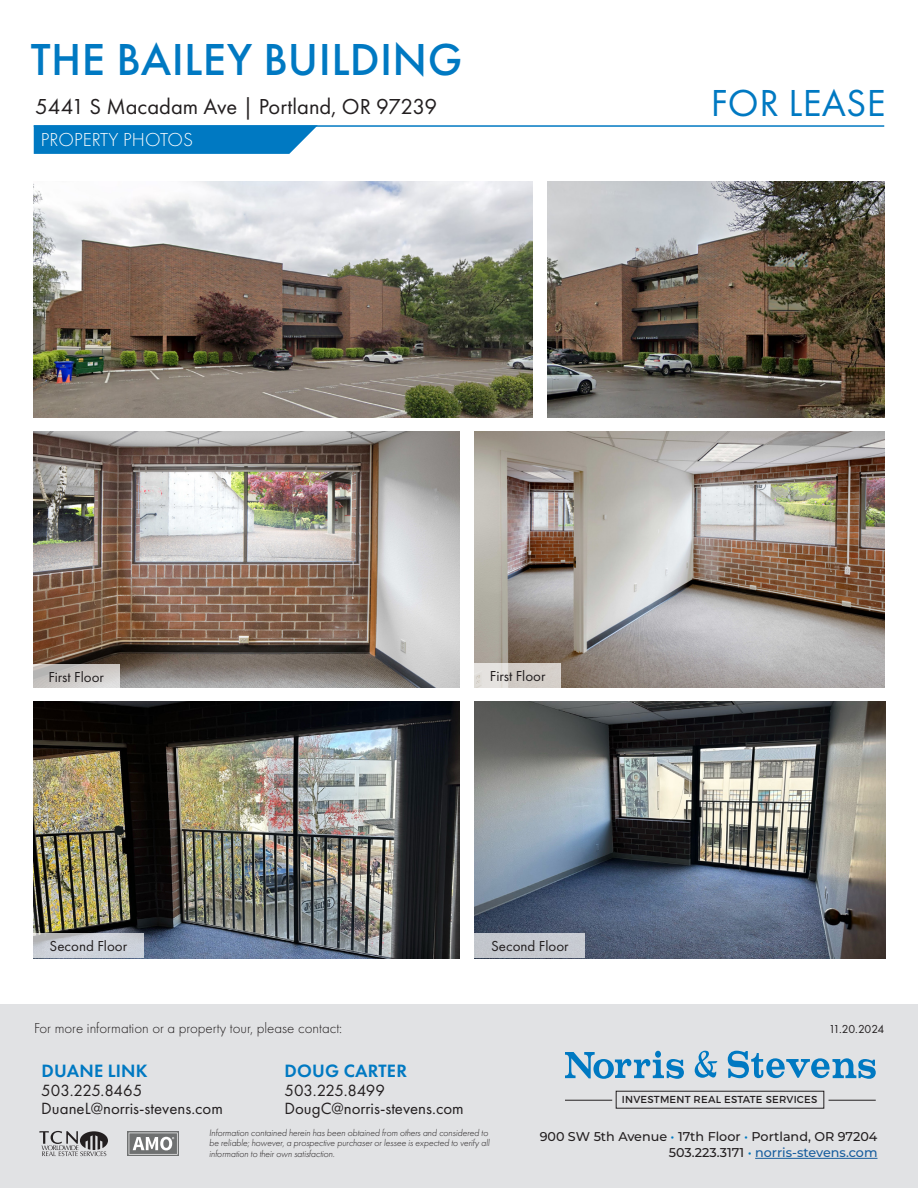
<style>
.page{position:relative;width:918px;height:1188px;background:#fff}
.page>*{position:absolute;margin:0;border:0;box-sizing:border-box;transform-origin:0 0}
.t1{font:500 46.5px "Futura PT";letter-spacing:.01em;color:#0079c2}
.t2{font:39px "Futura PT";letter-spacing:.01em;color:#0079c2}
.t3{font:22.5px "Futura PT";letter-spacing:-.005em;color:#231f20}
.t4{font:300 19.5px "Futura PT";color:#fff}
.t5{font:600 18.6px "Futura PT";letter-spacing:.01em;color:#0079c2}
.t6{font:16.8px/18.6px "Futura PT";color:#231f20}
.t7{font:300 15px "Futura PT";color:#231f20}
.t8{font:15px "Futura PT";color:#231f20}
.t9{font:500 12.75px/16.5px "Montserrat";color:#231f20;text-align:right}
.t10{font:12px "Futura PT";letter-spacing:-.025em;color:#231f20}
.t11{font:10.2px "Montserrat";letter-spacing:.02em;color:#231f20}
.t12{font:italic 300 9.75px/10.5px "Futura PT";letter-spacing:-.01em;color:#231f20}
.s1{color:#0079c2}
.s2{color:#175d9e}
</style>
<div class="page">
<hr style="left:34px;top:125px;width:850px;height:2px;background:#0079c2">
<svg style="left:34px;top:125px;width:284px;height:29px;background:#0d80c5"></svg>
<div style="left:0;top:1004px;width:918px;height:184px;background:#e1e2e4"></div>
<svg style="left:39px;top:1131px;width:69px;height:25px"></svg>
<div style="left:127px;top:1131px;width:52px;height:25px;background:#abadad"></div>
<svg style="left:129px;top:1133px;width:49px;height:22px"></svg>
<hr style="left:755px;top:1158px;width:123px;height:1px;background:#175d9e">
<svg style="left:565px;top:1051px;width:119px;height:28px"></svg>
<svg style="left:728px;top:1051px;width:148px;height:28px"></svg>
<svg style="left:695px;top:1051px;width:22px;height:27px"></svg>
<div style="left:616px;top:1091px;width:208px;height:17px;border:1px solid #231f20"></div>
<hr style="left:565px;top:1100px;width:47px;height:1px;background:#231f20">
<hr style="left:829px;top:1100px;width:47px;height:1px;background:#231f20">
<img style="left:33px;top:181px;width:499px;height:237px">
<img style="left:547px;top:181px;width:338px;height:237px">
<img style="left:33px;top:432px;width:427px;height:256px">
<img style="left:475px;top:432px;width:410px;height:256px">
<img style="left:33px;top:702px;width:427px;height:256px">
<img style="left:475px;top:702px;width:410px;height:256px">
<svg style="left:33px;top:664px;width:86px;height:24px;background:#cac7c5"></svg>
<svg style="left:475px;top:663px;width:86px;height:25px;background:#d9d4cf"></svg>
<svg style="left:33px;top:933px;width:111px;height:25px;background:#caced5"></svg>
<div style="left:475px;top:933px;width:110px;height:25px;background:#c5c8cf"></div>
<h1 class="t1" style="left:31px;top:32px;width:433px">THE BAILEY BUILDING</h1>
<h3 class="t3" style="left:35px;top:93px;width:403px">5441 S Macadam Ave | Portland, OR 97239</h3>
<h3 class="t4" style="left:41px;top:128px;width:154px">PROPERTY PHOTOS</h3>
<h2 class="t2" style="left:711px;top:80px;width:176px">FOR LEASE</h2>
<p class="t8" style="left:48px;top:668px;width:57px">First Floor</p>
<p class="t8" style="left:490px;top:667px;width:57px">First Floor</p>
<p class="t8" style="left:50px;top:938px;width:79px">Second Floor</p>
<p class="t8" style="left:491px;top:938px;width:79px">Second Floor</p>
<h3 class="t7" style="left:34px;top:1020px;width:310px">For more information or a property tour, please contact:</h3>
<p class="t10" style="left:829px;top:1022px;width:57px">11.20.2024</p>
<h3 class="t5" style="left:41px;top:1059px;width:108px">DUANE LINK</h3>
<h3 class="t6" style="left:41px;top:1081px;width:183px">503.225.8465<br>DuaneL@norris-stevens.com</h3>
<h3 class="t5" style="left:285px;top:1059px;width:124px">DOUG CARTER</h3>
<h3 class="t6" style="left:284px;top:1081px;width:181px">503.225.8499<br>DougC@norris-stevens.com</h3>
<p class="t11" style="left:622px;top:1094px;width:197px">INVESTMENT REAL ESTATE SERVICES</p>
<p class="t12" style="left:209px;top:1127px;width:282px">Information contained herein has been obtained from others and considered to be reliable; however, a prospective purchaser or lessee is expected to verify all information to their own satisfaction.</p>
<h3 class="t9" style="left:540px;top:1127px;width:339px">900 SW 5th Avenue <span class="s1">•</span> 17th Floor <span class="s1">•</span> Portland, OR 97204<br>503.223.3171 <span class="s1">•</span> <span class="s2">norris-stevens.com</span></h3>
</div>
